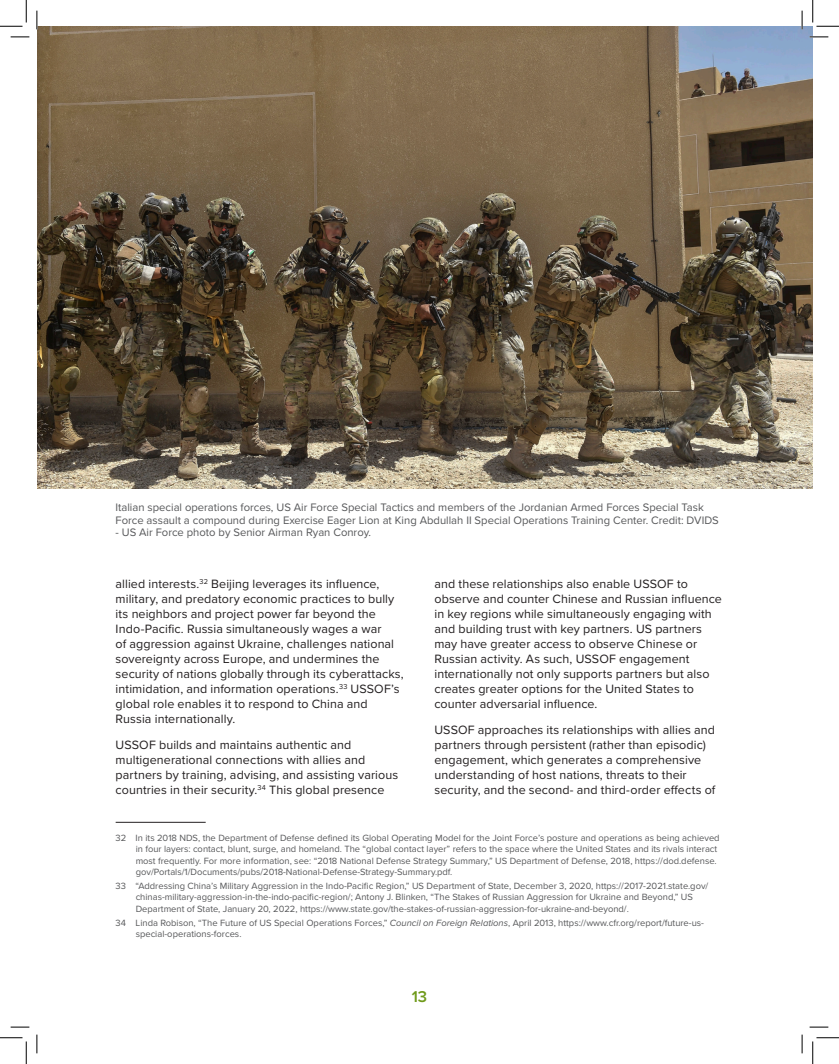
<style>
.page{position:relative;width:839px;height:1064px;background:#fff}
.page>*{position:absolute;margin:0;border:0;box-sizing:border-box;transform-origin:0 0}
.t1{font:600 16.25px "Proxima Nova";color:#6f9a1a}
.IB_-_Body_NEW{font:12.5px/15px "Proxima Nova";letter-spacing:.005em;color:#231f20}
.IB_-_Caption{font:11.25px/12.5px "Proxima Nova";color:#57585a}
.IB_-_Footnotes{font:9.38px/11.2px "Proxima Nova";color:#57585a}
.s1{font-style:italic}
</style>
<div class="page">
<hr style="left:116px;top:822px;width:90px;height:1px;background:#231f20">
<img style="left:37px;top:26px;width:776px;height:462px">
<svg style="left:11px;top:36px;width:18px;height:2px"></svg>
<svg style="left:809px;top:36px;width:19px;height:2px"></svg>
<svg style="left:11px;top:1026px;width:18px;height:2px"></svg>
<svg style="left:809px;top:1026px;width:19px;height:2px"></svg>
<svg style="left:36px;top:11px;width:2px;height:18px"></svg>
<svg style="left:36px;top:1034px;width:2px;height:19px"></svg>
<svg style="left:801px;top:11px;width:2px;height:18px"></svg>
<svg style="left:801px;top:1034px;width:2px;height:19px"></svg>
<svg style="left:0;top:0;width:27px;height:27px"></svg>
<svg style="left:0;top:1037px;width:27px;height:27px"></svg>
<svg style="left:812px;top:0;width:27px;height:27px"></svg>
<svg style="left:812px;top:1037px;width:27px;height:27px"></svg>
<p class="IB_-_Caption" style="left:115px;top:501px;width:605px">Italian special operations forces, US Air Force Special Tactics and members of the Jordanian Armed Forces Special Task<br>Force assault a compound during Exercise Eager Lion at King Abdullah II Special Operations Training Center. Credit: DVIDS</p>
<p class="IB_-_Caption" style="left:115px;top:526px;width:257px">- US Air Force photo by Senior Airman Ryan Conroy.</p>
<p class="IB_-_Body_NEW" style="left:116px;top:576px;width:290px">allied interests.<sup>32</sup> Beijing leverages its influence, military, and predatory economic practices to bully its neighbors and project power far beyond the Indo-Pacific. Russia simultaneously wages a war<br>of aggression against Ukraine, challenges national sovereignty across Europe, and undermines the security of nations globally through its cyberattacks, intimidation, and information operations.<sup>33</sup> USSOF’s global role enables it to respond to China and Russia internationally.</p>
<p class="IB_-_Body_NEW" style="left:116px;top:737px;width:284px">USSOF builds and maintains authentic and multigenerational connections with allies and partners by training, advising, and assisting various countries in their security.<sup>34</sup> This global presence</p>
<p class="IB_-_Footnotes" style="left:136px;top:832px;width:585px;text-indent:-20px">32 In its 2018 NDS, the Department of Defense defined its Global Operating Model for the Joint Force’s posture and operations as being achieved in four layers: contact, blunt, surge, and homeland. The “global contact layer” refers to the space where the United States and its rivals interact most frequently. For more information, see: “2018 National Defense Strategy Summary,” US Department of Defense, 2018, https://dod.defense. gov/Portals/1/Documents/pubs/2018-National-Defense-Strategy-Summary.pdf.</p>
<p class="IB_-_Footnotes" style="left:136px;top:880px;width:574px;text-indent:-20px">33 “Addressing China’s Military Aggression in the Indo-Pacific Region,” US Department of State, December 3, 2020, https://2017-2021.state.gov/ chinas-military-aggression-in-the-indo-pacific-region/; Antony J. Blinken, “The Stakes of Russian Aggression for Ukraine and Beyond,” US<br>Department of State, January 20, 2022, https://www.state.gov/the-stakes-of-russian-aggression-for-ukraine-and-beyond/.</p>
<p class="IB_-_Footnotes" style="left:136px;top:916px;width:570px;text-indent:-20px">34 Linda Robison, “The Future of US Special Operations Forces,” <span class="s1">Council on Foreign Relations</span>, April 2013, https://www.cfr.org/report/future-us&shy;special-operations-forces.</p>
<p class="IB_-_Body_NEW" style="left:434px;top:576px;width:289px">and these relationships also enable USSOF to observe and counter Chinese and Russian influence in key regions while simultaneously engaging with and building trust with key partners. US partners may have greater access to observe Chinese or Russian activity. As such, USSOF engagement internationally not only supports partners but also creates greater options for the United States to counter adversarial influence.</p>
<p class="IB_-_Body_NEW" style="left:434px;top:722px;width:282px">USSOF approaches its relationships with allies and partners through persistent (rather than episodic) engagement, which generates a comprehensive understanding of host nations, threats to their security, and the second- and third-order effects of</p>
<h1 class="t1" style="left:412px;top:985px;width:17px">13</h1>
</div>
